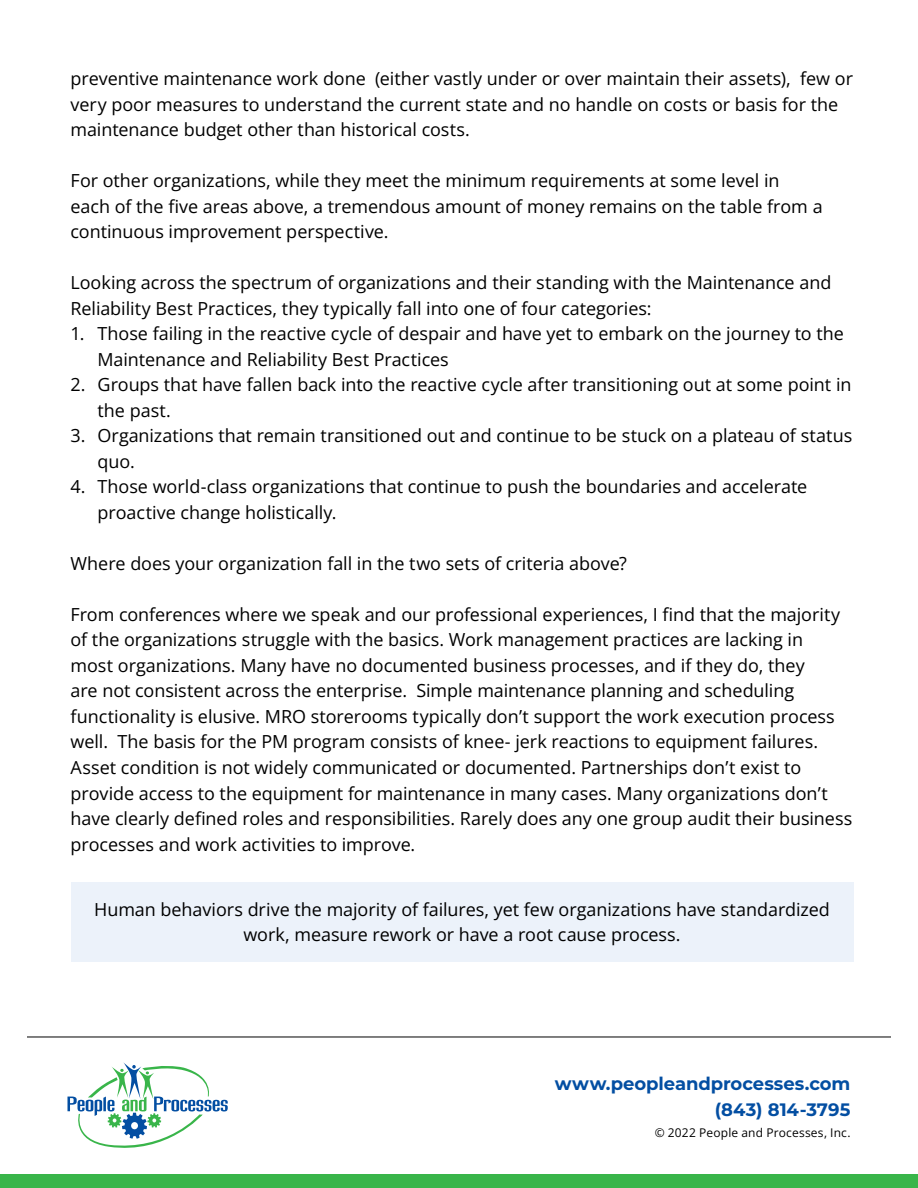
<style>
.page{position:relative;width:918px;height:1188px;background:#fff}
.page>*{position:absolute;margin:0;border:0;box-sizing:border-box;transform-origin:0 0}
.t1{font:18px/25.5px "Open Sans";letter-spacing:-.005em;color:#000}
.t2{font:700 18px/25.5px "Montserrat";color:#034ea2;text-align:right}
.t3{font:12px "Open Sans";letter-spacing:.015em;color:#000}
</style>
<div class="page">
<div style="left:71px;top:882px;width:783px;height:80px;background:#ecf2fa"></div>
<hr style="left:27px;top:1037px;width:864px;height:1px;background:#000">
<div style="left:0;top:1174px;width:918px;height:14px;background:#39b54a"></div>
<svg style="left:67px;top:1062px;width:161px;height:86px"></svg>
<p class="t1" style="left:71px;top:66px;width:784px">preventive maintenance work done (either vastly under or over maintain their assets), few or very poor measures to understand the current state and no handle on costs or basis for the maintenance budget other than historical costs.</p>
<p class="t1" style="left:71px;top:168px;width:754px">For other organizations, while they meet the minimum requirements at some level in each of the five areas above, a tremendous amount of money remains on the table from a continuous improvement perspective.</p>
<p class="t1" style="left:71px;top:270px;width:762px">Looking across the spectrum of organizations and their standing with the Maintenance and<br>Reliability Best Practices, they typically fall into one of four categories:</p>
<p class="t1" style="left:98px;top:321px;width:748px;text-indent:-27px">1. Those failing in the reactive cycle of despair and have yet to embark on the journey to the<br>Maintenance and Reliability Best Practices</p>
<p class="t1" style="left:98px;top:372px;width:755px;text-indent:-27px">2. Groups that have fallen back into the reactive cycle after transitioning out at some point in the past.</p>
<p class="t1" style="left:98px;top:423px;width:756px;text-indent:-27px">3. Organizations that remain transitioned out and continue to be stuck on a plateau of status quo.</p>
<p class="t1" style="left:98px;top:474px;width:711px;text-indent:-27px">4. Those world-class organizations that continue to push the boundaries and accelerate proactive change holistically.</p>
<p class="t1" style="left:71px;top:550px;width:558px">Where does your organization fall in the two sets of criteria above?</p>
<p class="t1" style="left:71px;top:601px;width:783px">From conferences where we speak and our professional experiences, I find that the majority of the organizations struggle with the basics. Work management practices are lacking in<br>most organizations. Many have no documented business processes, and if they do, they<br>are not consistent across the enterprise. Simple maintenance planning and scheduling functionality is elusive. MRO storerooms typically don’t support the work execution process well. The basis for the PM program consists of knee- jerk reactions to equipment failures.<br>Asset condition is not widely communicated or documented. Partnerships don’t exist to provide access to the equipment for maintenance in many cases. Many organizations don’t have clearly defined roles and responsibilities. Rarely does any one group audit their business processes and work activities to improve.</p>
<p class="t1" style="left:94px;top:896px;width:737px;text-align:center">Human behaviors drive the majority of failures, yet few organizations have standardized work, measure rework or have a root cause process.</p>
<p class="t2" style="left:555px;top:1070px;width:297px">www.peopleandprocesses.com (843) 814-3795</p>
<p class="t3" style="left:655px;top:1124px;width:197px">© 2022 People and Processes, Inc.</p>
</div>
